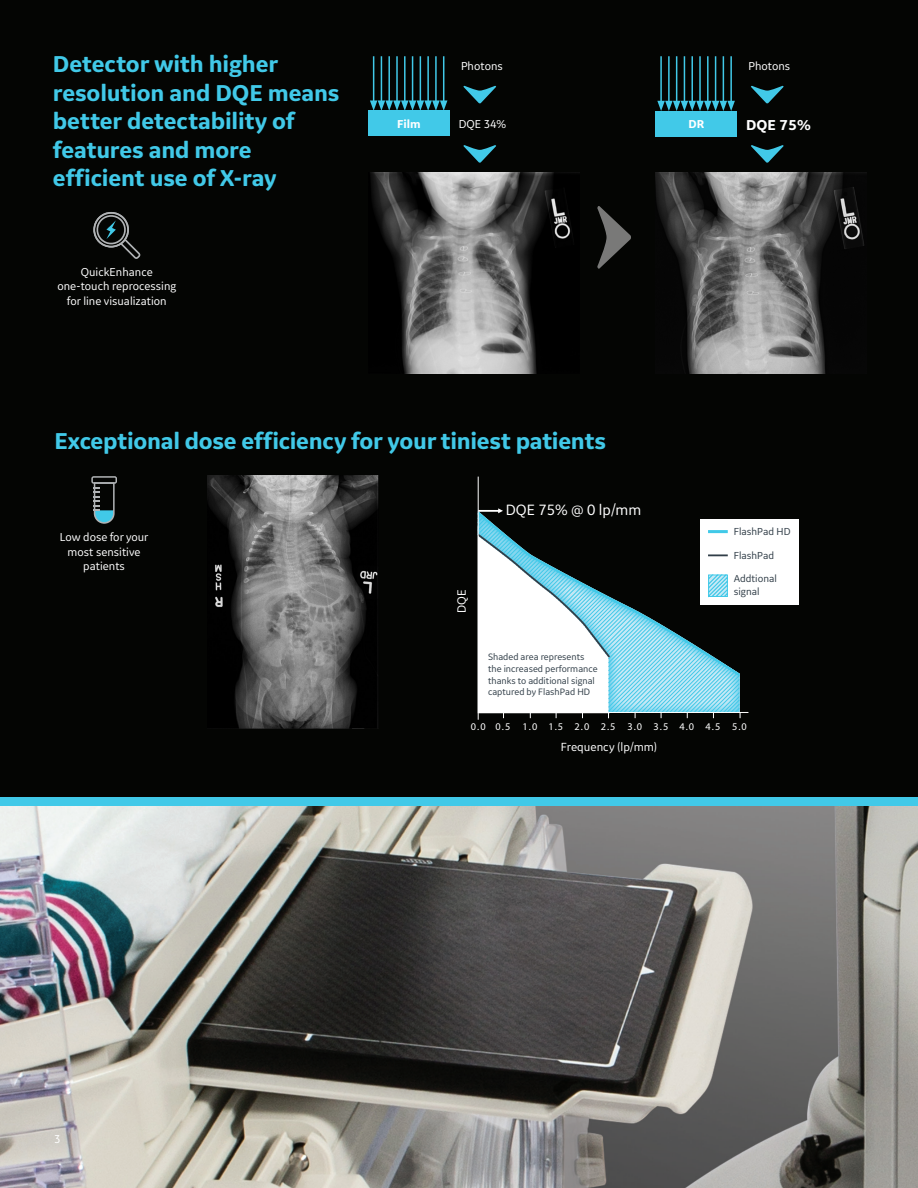
<style>
.page{position:relative;width:918px;height:1188px;background:#040503}
.page>*{position:absolute;margin:0;border:0;box-sizing:border-box;transform-origin:0 0}
.Subhead{font:700 24px/28.5px "GE Inspira Sans";letter-spacing:-.005em;color:#41c9e8}
.t1{font:15.6px "GE Inspira Sans";color:#fff}
.t2{font:700 15px "GE Inspira Sans";color:#fff}
.t3{font:12.6px "GE Inspira Sans";color:#fff}
.t4{font:12.3px "GE Inspira Sans";color:#fff}
.t5{font:12px/14.4px "GE Inspira Sans";color:#fff;text-align:center}
.t6{font:700 12px "GE Inspira Sans";color:#fff}
.t7{font:10.65px/23px "GE Inspira Sans";color:#313e48}
.t8{font:10.35px "Myriad Pro";color:#fff}
.t9{font:9.75px/11.7px "GE Inspira Sans";color:#313e48}
</style>
<div class="page">
<img style="left:208px;top:476px;width:170px;height:253px">
<img style="left:371px;top:173px;width:200px;height:201px">
<img style="left:655px;top:173px;width:209px;height:201px">
<div style="left:656px;top:111px;width:81px;height:25px;background:#41c9e8"></div>
<hr style="left:660px;top:56px;width:2px;height:47px;background:#41c9e8">
<hr style="left:668px;top:56px;width:2px;height:47px;background:#41c9e8">
<hr style="left:676px;top:56px;width:1px;height:47px;background:#41c9e8">
<hr style="left:684px;top:56px;width:1px;height:47px;background:#41c9e8">
<hr style="left:691px;top:56px;width:2px;height:47px;background:#41c9e8">
<hr style="left:699px;top:56px;width:2px;height:47px;background:#41c9e8">
<hr style="left:707px;top:56px;width:2px;height:47px;background:#41c9e8">
<hr style="left:715px;top:56px;width:1px;height:47px;background:#41c9e8">
<hr style="left:723px;top:56px;width:1px;height:47px;background:#41c9e8">
<hr style="left:730px;top:56px;width:2px;height:47px;background:#41c9e8">
<svg style="left:657px;top:101px;width:78px;height:10px"></svg>
<div style="left:368px;top:111px;width:81px;height:25px;background:#41c9e8"></div>
<hr style="left:373px;top:56px;width:1px;height:47px;background:#41c9e8">
<hr style="left:381px;top:56px;width:1px;height:47px;background:#41c9e8">
<hr style="left:388px;top:56px;width:2px;height:47px;background:#41c9e8">
<hr style="left:396px;top:56px;width:2px;height:47px;background:#41c9e8">
<hr style="left:404px;top:56px;width:2px;height:47px;background:#41c9e8">
<hr style="left:412px;top:56px;width:1px;height:47px;background:#41c9e8">
<hr style="left:420px;top:56px;width:1px;height:47px;background:#41c9e8">
<hr style="left:427px;top:56px;width:2px;height:47px;background:#41c9e8">
<hr style="left:435px;top:56px;width:2px;height:47px;background:#41c9e8">
<hr style="left:443px;top:56px;width:1px;height:47px;background:#41c9e8">
<svg style="left:370px;top:100px;width:77px;height:11px"></svg>
<svg style="left:463px;top:86px;width:33px;height:18px"></svg>
<svg style="left:463px;top:145px;width:33px;height:18px"></svg>
<svg style="left:751px;top:86px;width:33px;height:18px"></svg>
<svg style="left:751px;top:145px;width:33px;height:18px"></svg>
<svg style="left:597px;top:206px;width:34px;height:63px"></svg>
<div style="left:700px;top:520px;width:99px;height:85px;background:#fff"></div>
<hr style="left:478px;top:477px;width:1px;height:243px;background:#fff">
<hr style="left:478px;top:712px;width:270px;height:1px;background:#fff">
<svg style="left:477px;top:508px;width:264px;height:210px"></svg>
<img style="left:0;top:806px;width:918px;height:382px">
<div style="left:0;top:798px;width:918px;height:8px;background:#41c9e8"></div>
<svg style="left:91px;top:476px;width:26px;height:47px"></svg>
<svg style="left:93px;top:212px;width:47px;height:47px"></svg>
<p class="Subhead" style="left:53px;top:50px;width:288px">Detector with higher resolution and DQE means better detectability of features and more efficient use of X-ray</p>
<p class="t5" style="left:57px;top:264px;width:120px">QuickEnhance one-touch reprocessing for line visualization</p>
<p class="t6" style="left:397px;top:117px;width:25px">Film</p>
<p class="t5" style="left:461px;top:58px;width:43px">Photons</p>
<p class="t5" style="left:459px;top:116px;width:49px">DQE 34%</p>
<p class="t6" style="left:689px;top:117px;width:17px">DR</p>
<p class="t5" style="left:749px;top:58px;width:43px">Photons</p>
<p class="t2" style="left:746px;top:116px;width:66px">DQE 75%</p>
<p class="Subhead" style="left:55px;top:426px;width:553px">Exceptional dose efficiency for your tiniest patients</p>
<p class="t5" style="left:60px;top:530px;width:90px">Low dose for your most sensitive patients</p>
<p class="t3" style="left:454px;top:613px;width:25px;rotate:-90deg">DQE</p>
<p class="t1" style="left:506px;top:501px;width:137px">DQE 75% @ 0 lp/mm</p>
<p class="t7" style="left:734px;top:520px;width:58px">FlashPad HD</p>
<p class="t7" style="left:734px;top:544px;width:45px">FlashPad<br>Addtional</p>
<p class="t7" style="left:734px;top:579px;width:27px">signal</p>
<p class="t9" style="left:488px;top:651px;width:111px">Shaded area represents the increased performance thanks to additional signal captured by FlashPad HD</p>
<p class="t8" style="left:471px;top:720px;width:278px">0.0 0.5 1.0 1.5 2.0 2.5 3.0 3.5 4.0 4.5 5.0</p>
<p class="t5" style="left:54px;top:1132px;width:8px">3</p>
<p class="t4" style="left:561px;top:740px;width:98px">Frequency (lp/mm)</p>
</div>
